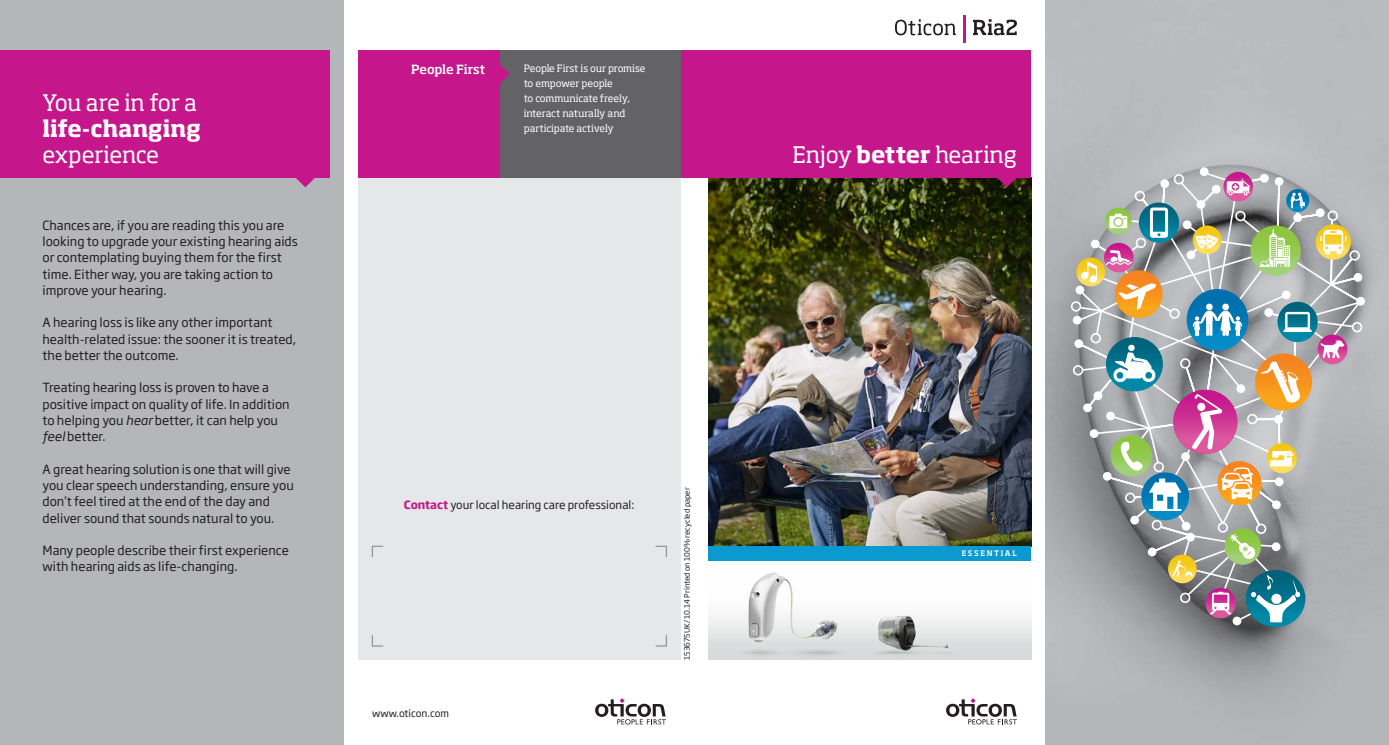
<style>
.page{position:relative;width:1389px;height:745px;background:#fff}
.page>*{position:absolute;margin:0;border:0;box-sizing:border-box;transform-origin:0 0}
.t1{font:22.5px "Soho Pro";letter-spacing:-.005em;color:#fff}
.t2{font:700 22.5px "Soho Pro";letter-spacing:-.005em;color:#fff}
.t3{font:22.5px "Soho Pro";letter-spacing:-.03em;color:#fff}
.t4{font:12.5px/16.2px "Soho Gothic Pro";color:#231f20}
.t5{font:500 12.5px "Soho Pro";letter-spacing:-.015em;color:#fff}
.t6{font:11.25px "Soho Gothic Pro";color:#231f20}
.t7{font:10px/15px "Soho Pro";letter-spacing:-.02em;color:#fff}
.t8{font:10px "Soho Gothic Pro";color:#231f20}
.t9{font:7.5px "Soho Gothic Pro";color:#231f20}
.t10{font:500 7.5px "Soho Pro";letter-spacing:.215em;color:#fff}
.s1{font-weight:700}
.s2{font-style:italic}
.s3{font-weight:700;color:#c5168c}
</style>
<div class="page">
<div style="left:358px;top:177px;width:322px;height:482px;background:#e6e7e9"></div>
<div style="left:680px;top:50px;width:29px;height:127px;background:#c5168c"></div>
<svg style="left:371px;top:635px;width:13px;height:11px"></svg>
<svg style="left:655px;top:635px;width:12px;height:11px"></svg>
<svg style="left:655px;top:545px;width:12px;height:13px"></svg>
<svg style="left:371px;top:545px;width:13px;height:13px"></svg>
<svg style="left:946px;top:698px;width:71px;height:26px"></svg>
<svg style="left:595px;top:698px;width:71px;height:26px"></svg>
<img style="left:709px;top:177px;width:322px;height:369px">
<div style="left:709px;top:560px;width:322px;height:99px;background:linear-gradient(to bottom,#fff,#dbdedd)"></div>
<div style="left:709px;top:546px;width:322px;height:14px;background:#0b9ad0"></div>
<svg style="left:997px;top:177px;width:20px;height:10px"></svg>
<svg style="left:895px;top:19px;width:61px;height:16px"></svg>
<hr style="left:963px;top:15px;width:3px;height:28px;background:#c5168c">
<svg style="left:973px;top:19px;width:44px;height:16px"></svg>
<img style="left:728px;top:569px;width:122px;height:89px">
<img style="left:857px;top:610px;width:107px;height:48px">
<img style="left:1045px;top:0;width:344px;height:744px">
<svg style="left:1107px;top:510px;width:190px;height:18px;background:#97999d"></svg>
<div style="left:1200px;top:167px;width:9px;height:9px;background:#fff;border-radius:50%"></div>
<div style="left:1073px;top:315px;width:9px;height:9px;background:#fff;border-radius:50%"></div>
<div style="left:1074px;top:339px;width:9px;height:9px;background:#fff;border-radius:50%"></div>
<div style="left:1130px;top:515px;width:9px;height:9px;background:#fff;border-radius:50%"></div>
<div style="left:1182px;top:521px;width:8px;height:9px;background:#fff;border-radius:50%"></div>
<div style="left:1148px;top:547px;width:9px;height:9px;background:#fff;border-radius:50%"></div>
<div style="left:1071px;top:301px;width:10px;height:10px;border:2px solid #fff;border-radius:50%"></div>
<div style="left:1073px;top:365px;width:10px;height:10px;border:2px solid #fff;border-radius:50%"></div>
<div style="left:1152px;top:519px;width:10px;height:11px;border:2px solid #fff;border-radius:50%"></div>
<div style="left:1218px;top:522px;width:10px;height:10px;border:2px solid #fff;border-radius:50%"></div>
<div style="left:1256px;top:523px;width:10px;height:10px;border:2px solid #fff;border-radius:50%"></div>
<svg style="left:1141px;top:472px;width:48px;height:48px"></svg>
<svg style="left:1150px;top:524px;width:155px;height:102px;background:#879390"></svg>
<svg style="left:1077px;top:170px;width:287px;height:340px;background:#abaca8"></svg>
<div style="left:0;top:0;width:344px;height:744px;background:#b5b6b9"></div>
<div style="left:499px;top:50px;width:181px;height:127px;background:#636366"></div>
<div style="left:358px;top:50px;width:142px;height:127px;background:#c5168c"></div>
<div style="left:709px;top:50px;width:322px;height:127px;background:#c5168c"></div>
<svg style="left:500px;top:64px;width:10px;height:20px"></svg>
<div style="left:0;top:50px;width:330px;height:127px;background:#c5168c"></div>
<svg style="left:295px;top:177px;width:20px;height:10px"></svg>
<h1 class="t3" style="left:43px;top:87px;width:156px">You are in for a</h1>
<h1 class="t2" style="left:43px;top:112px;width:160px">life-changing</h1>
<h1 class="t1" style="left:43px;top:139px;width:118px">experience</h1>
<p class="t5" style="left:411px;top:60px;width:76px">People First</p>
<p class="t7" style="left:524px;top:60px;width:123px">People First is our promise to empower people<br>to communicate freely, interact naturally and participate actively</p>
<h1 class="t1" style="left:792px;top:139px;width:226px">Enjoy <span class="s1">better</span> hearing</h1>
<p class="t4" style="left:43px;top:216px;width:257px">Chances are, if you are reading this you are looking to upgrade your existing hearing aids or contemplating buying them for the first time. Either way, you are taking action to improve your hearing.</p>
<p class="t4" style="left:43px;top:314px;width:255px">A hearing loss is like any other important health-related issue: the sooner it is treated, the better the outcome.</p>
<p class="t4" style="left:43px;top:379px;width:249px">Treating hearing loss is proven to have a positive impact on quality of life. In addition to helping you <span class="s2">hear</span> better, it can help you <span class="s2">feel</span> better.</p>
<p class="t4" style="left:43px;top:460px;width:253px">A great hearing solution is one that will give you clear speech understanding, ensure you don’t feel tired at the end of the day and deliver sound that sounds natural to you.</p>
<p class="t4" style="left:43px;top:541px;width:248px">Many people describe their first experience with hearing aids as life-changing.</p>
<p class="t10" style="left:962px;top:548px;width:57px">ESSENTIAL</p>
<p class="t9" style="left:681px;top:659px;width:174px;rotate:-90deg">153675UK/ 10.14 Printed on 100% recycled paper</p>
<p class="t6" style="left:404px;top:496px;width:232px"><span class="s3">Contact</span> your local hearing care professional:</p>
<p class="t8" style="left:372px;top:704px;width:78px">www.oticon.com</p>
</div>
